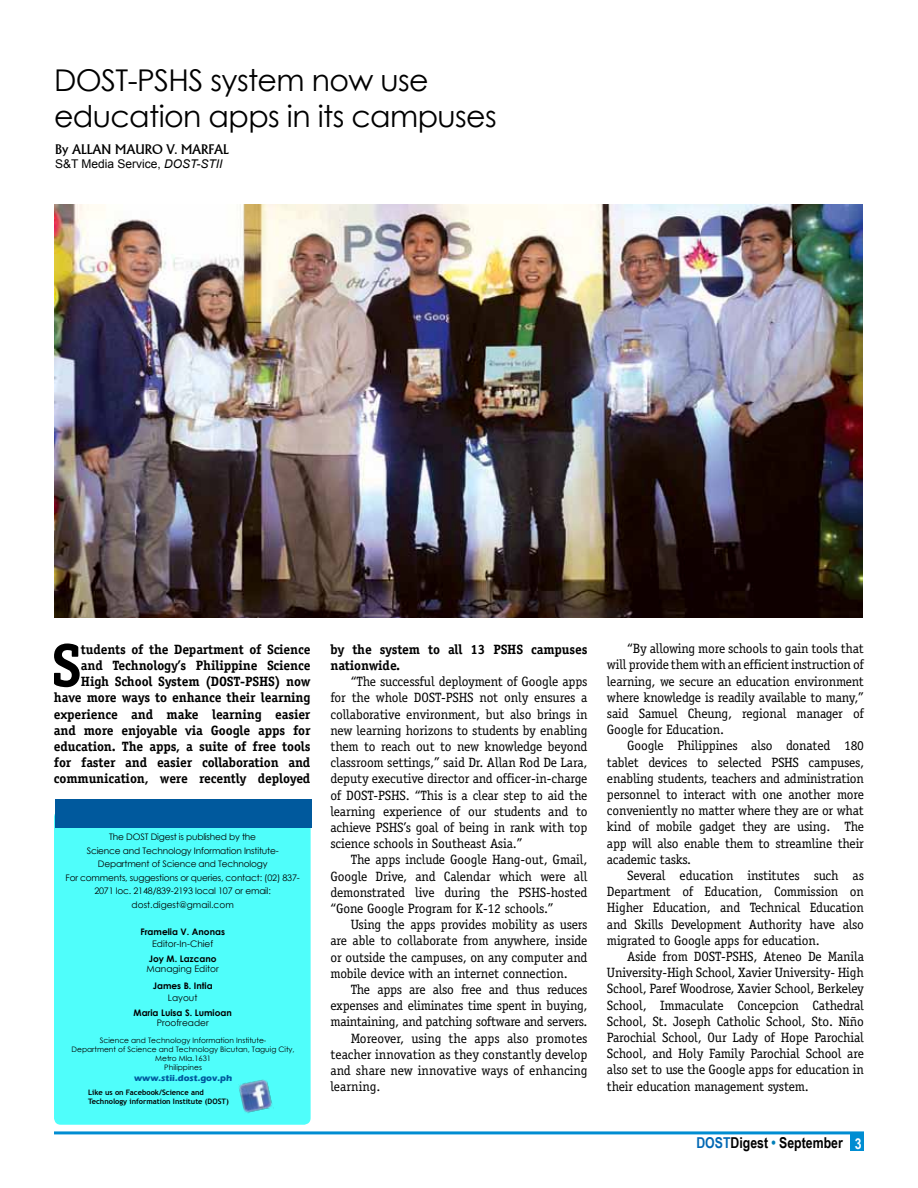
<style>
.page{position:relative;width:918px;height:1188px;background:#fff}
.page>*{position:absolute;margin:0;border:0;box-sizing:border-box;transform-origin:0 0}
.t1{font:700 60.75px "Officina Serif";color:#000}
.t2{font:30px/36px "Century Gothic";letter-spacing:-.02em;color:#000}
.t3{font:700 15px "Arial Narrow";color:#000}
.t4{font:13.5px/16.2px "Officina Serif";letter-spacing:-.015em;color:#000;text-align:justify}
.t5{font:700 13.5px/16.2px "Officina Serif";letter-spacing:-.01em;color:#000;text-align:right}
.t6{font:13.5px "Alberta";color:#000}
.t7{font:12px "Arial";color:#000}
.t8{font:9px/13.5px "Century Gothic";letter-spacing:-.02em;color:#000;text-align:center}
.t9{font:700 9px "Century Gothic";color:#000}
.t10{font:9px "Century Gothic";color:#000}
.t11{font:700 9px "Eras ITC";color:#00599d}
.t12{font:7.5px/9px "Century Gothic";color:#000;text-align:center}
.t13{font:700 7.5px/9px "Trebuchet MS";color:#000}
.s1{font-style:italic}
.s2{color:#0068b4}
.s3{color:#007fb8}
.s4{color:#fff}
</style>
<div class="page">
<div style="left:851px;top:1133px;width:13px;height:18px;background:#008dd2"></div>
<hr style="left:54px;top:1131px;width:810px;height:3px;background:#008dd2">
<div style="left:54px;top:811px;width:257px;height:314px;background:#4ffefb;border-radius:7px"></div>
<div style="left:55px;top:799px;width:256px;height:29px;background:#00599d"></div>
<img style="left:54px;top:204px;width:809px;height:414px">
<img style="left:239px;top:1079px;width:35px;height:34px">
<h2 class="t2" style="left:54px;top:62px;width:444px">DOST-PSHS system now use education apps in its campuses</h2>
<p class="t6" style="left:55px;top:141px;width:175px">BY ALLAN MAURO V. MARFAL</p>
<p class="t7" style="left:55px;top:156px;width:169px">S&amp;T Media Service, <span class="s1">DOST-STII</span></p>
<h1 class="t1" style="left:51px;top:628px;width:32px">S</h1>
<p class="t5" style="left:54px;top:641px;width:258px">tudents of the Department of Science<br>and Technology’s Philippine Science High School System (DOST-PSHS) now have more ways to enhance their learning experience and make learning easier and more enjoyable via Google apps for education. The apps, a suite of free tools for faster and easier collaboration and communication, were recently deployed</p>
<p class="t8" style="left:66px;top:830px;width:236px">The DOST Digest is published by the<br>Science and Technology Information Institute-Department of Science and Technology<br>For comments, suggestions or queries, contact: (02) 837- 2071 loc. 2148/839-2193 local 107 or email: dost.digest@gmail.com</p>
<p class="t9" style="left:140px;top:925px;width:86px">Framelia V. Anonas</p>
<p class="t10" style="left:152px;top:937px;width:63px">Editor-In-Chief</p>
<p class="t9" style="left:149px;top:952px;width:69px">Joy M. Lazcano</p>
<p class="t10" style="left:147px;top:963px;width:74px">Managing Editor</p>
<p class="t9" style="left:153px;top:979px;width:61px">James B. Intia</p>
<p class="t8" style="left:168px;top:991px;width:31px">Layout</p>
<p class="t9" style="left:134px;top:1006px;width:100px">Maria Luisa S. Lumioan</p>
<p class="t10" style="left:157px;top:1017px;width:54px">Proofreader</p>
<p class="t12" style="left:72px;top:1036px;width:225px">Science and Technology Information Institute-<br>Department of Science and Technology Bicutan, Taguig City, Metro Mla.1631<br>Philippines</p>
<p class="t11" style="left:134px;top:1073px;width:100px">www.stii.dost.gov.ph</p>
<p class="t13" style="left:88px;top:1088px;width:142px">Like us on Facebook/Science and<br>Technology information Institute (DOST)</p>
<p class="t5" style="left:330px;top:641px;width:259px;text-align:left">by the system to all 13 PSHS campuses nationwide.</p>
<p class="t4" style="left:330px;top:674px;width:259px;text-indent:20px">“The successful deployment of Google apps for the whole DOST-PSHS not only ensures a collaborative environment, but also brings in new learning horizons to students by enabling them to reach out to new knowledge beyond classroom settings,” said Dr. Allan Rod De Lara, deputy executive director and officer-in-charge of DOST-PSHS. “This is a clear step to aid the learning experience of our students and to achieve PSHS’s goal of being in rank with top science schools in Southeast Asia.”</p>
<p class="t4" style="left:330px;top:852px;width:259px;text-indent:20px">The apps include Google Hang-out, Gmail, Google Drive, and Calendar which were all demonstrated live during the PSHS-hosted “Gone Google Program for K-12 schools.”</p>
<p class="t4" style="left:330px;top:917px;width:259px;text-indent:20px">Using the apps provides mobility as users are able to collaborate from anywhere, inside or outside the campuses, on any computer and mobile device with an internet connection.</p>
<p class="t4" style="left:351px;top:981px;width:238px">The apps are also free and thus reduces</p>
<p class="t4" style="left:330px;top:998px;width:258px">expenses and eliminates time spent in buying,</p>
<p class="t4" style="left:330px;top:1014px;width:259px">maintaining, and patching software and servers.</p>
<p class="t4" style="left:351px;top:1030px;width:238px">Moreover, using the apps also promotes</p>
<p class="t4" style="left:330px;top:1046px;width:259px">teacher innovation as they constantly develop</p>
<p class="t4" style="left:330px;top:1062px;width:259px">and share new innovative ways of enhancing</p>
<p class="t4" style="left:330px;top:1079px;width:52px">learning.</p>
<p class="t4" style="left:607px;top:641px;width:259px;text-indent:20px">“By allowing more schools to gain tools that will provide them with an efficient instruction of learning, we secure an education environment where knowledge is readily available to many,” said Samuel Cheung, regional manager of Google for Education.</p>
<p class="t4" style="left:607px;top:738px;width:259px;text-indent:20px">Google Philippines also donated 180 tablet devices to selected PSHS campuses, enabling students, teachers and administration personnel to interact with one another more conveniently no matter where they are or what kind of mobile gadget they are using. The app will also enable them to streamline their academic tasks.</p>
<p class="t4" style="left:607px;top:867px;width:259px;text-indent:20px">Several education institutes such as Department of Education, Commission on Higher Education, and Technical Education and Skills Development Authority have also migrated to Google apps for education.</p>
<p class="t4" style="left:607px;top:948px;width:259px;text-indent:20px">Aside from DOST-PSHS, Ateneo De Manila University-High School, Xavier University- High School, Paref Woodrose, Xavier School, Berkeley School, Immaculate Concepcion Cathedral School, St. Joseph Catholic School, Sto. Niño Parochial School, Our Lady of Hope Parochial School, and Holy Family Parochial School are also set to use the Google apps for education in their education management system.</p>
<p class="t3" style="left:696px;top:1131px;width:167px"><span class="s2">DOST</span>Digest <span class="s3">•</span> September <span class="s4">3</span></p>
</div>
